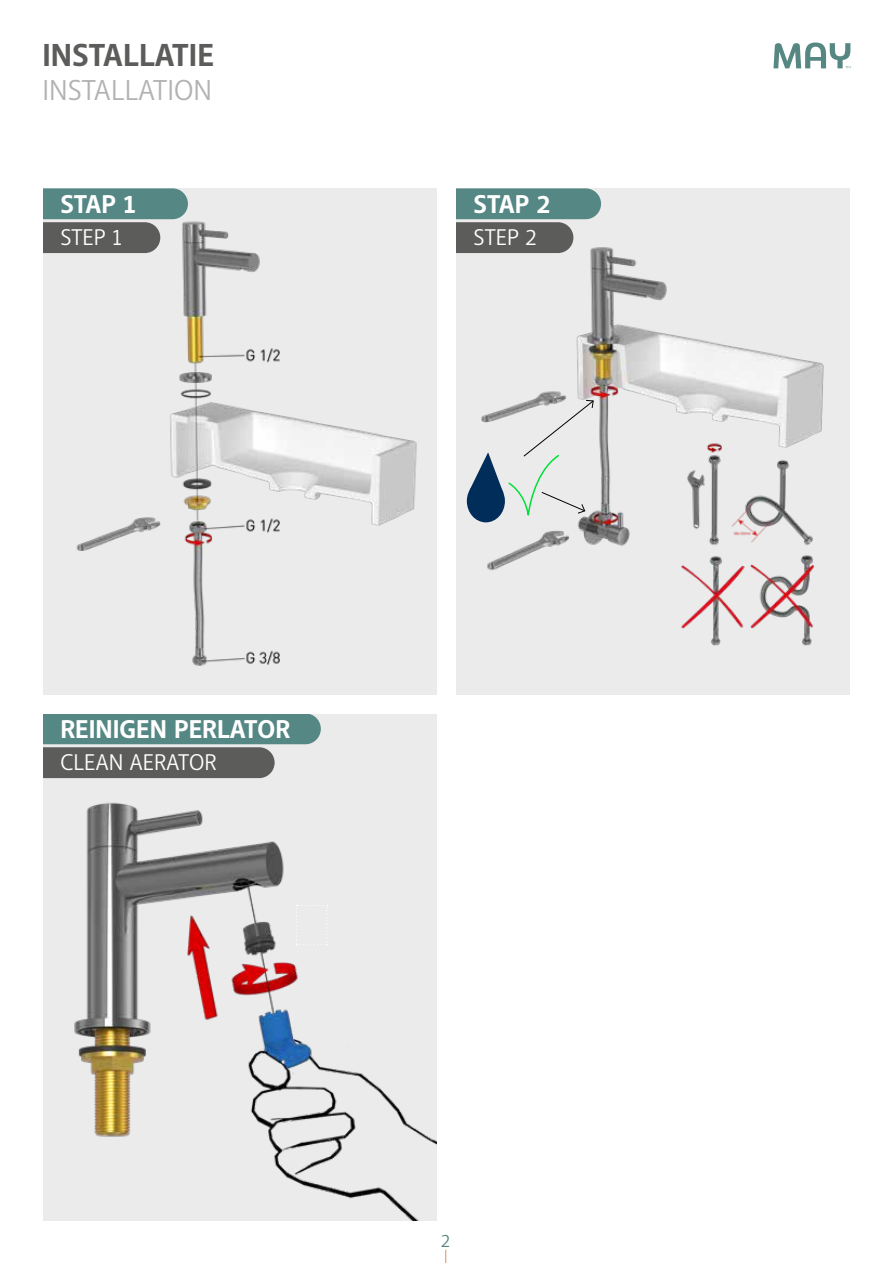
<style>
.page{position:relative;width:893px;height:1263px;background:#fff}
.page>*{position:absolute;margin:0;border:0;box-sizing:border-box;transform-origin:0 0}
.t1{font:700 31.5px "Macha";color:#5c5c5b}
.t2{font:28.5px "Macha";color:#b3b2b2}
.t3{font:700 25.5px "Macha";color:#fff}
.t4{font:22.5px "Macha";color:#fff}
.t5{font:18px "Macha";color:#558784}
</style>
<div class="page">
<svg style="left:445px;top:1250px;width:1px;height:13px"></svg>
<svg style="left:773px;top:43px;width:77px;height:25px"></svg>
<div style="left:43px;top:713px;width:394px;height:507px;background:#ebebeb"></div>
<img style="left:43px;top:778px;width:394px;height:442px">
<div style="left:9px;top:713px;width:312px;height:31px;background:#558784;border-radius:15px"></div>
<div style="left:43px;top:747px;width:232px;height:31px;background:#5c5c5b"></div>
<div style="left:455px;top:188px;width:395px;height:507px;background:#ebebeb"></div>
<img style="left:455px;top:215px;width:369px;height:454px">
<div style="left:431px;top:188px;width:170px;height:31px;background:#558784;border-radius:15px"></div>
<div style="left:403px;top:222px;width:170px;height:31px;background:#5c5c5b;border-radius:15px"></div>
<div style="left:43px;top:188px;width:394px;height:507px;background:#ebebeb"></div>
<img style="left:43px;top:215px;width:374px;height:451px">
<div style="left:437px;top:188px;width:18px;height:1032px;background:#fff"></div>
<div style="left:18px;top:188px;width:170px;height:31px;background:#558784;border-radius:15px"></div>
<div style="left:43px;top:222px;width:117px;height:31px;background:#5c5c5b"></div>
<div style="left:0;top:188px;width:43px;height:1032px;background:#fff"></div>
<svg style="left:467px;top:400px;width:127px;height:133px"></svg>
<svg style="left:296px;top:905px;width:32px;height:40px"></svg>
<p class="t1" style="left:43px;top:35px;width:173px">INSTALLATIE</p>
<p class="t2" style="left:43px;top:72px;width:171px">INSTALLATION</p>
<p class="t3" style="left:60px;top:188px;width:77px">STAP 1</p>
<p class="t4" style="left:60px;top:223px;width:63px">STEP 1</p>
<p class="t3" style="left:473px;top:188px;width:79px">STAP 2</p>
<p class="t4" style="left:473px;top:223px;width:65px">STEP 2</p>
<p class="t3" style="left:60px;top:713px;width:231px">REINIGEN PERLATOR</p>
<p class="t4" style="left:60px;top:748px;width:158px">CLEAN AERATOR</p>
<p class="t5" style="left:441px;top:1230px;width:11px">2</p>
</div>
